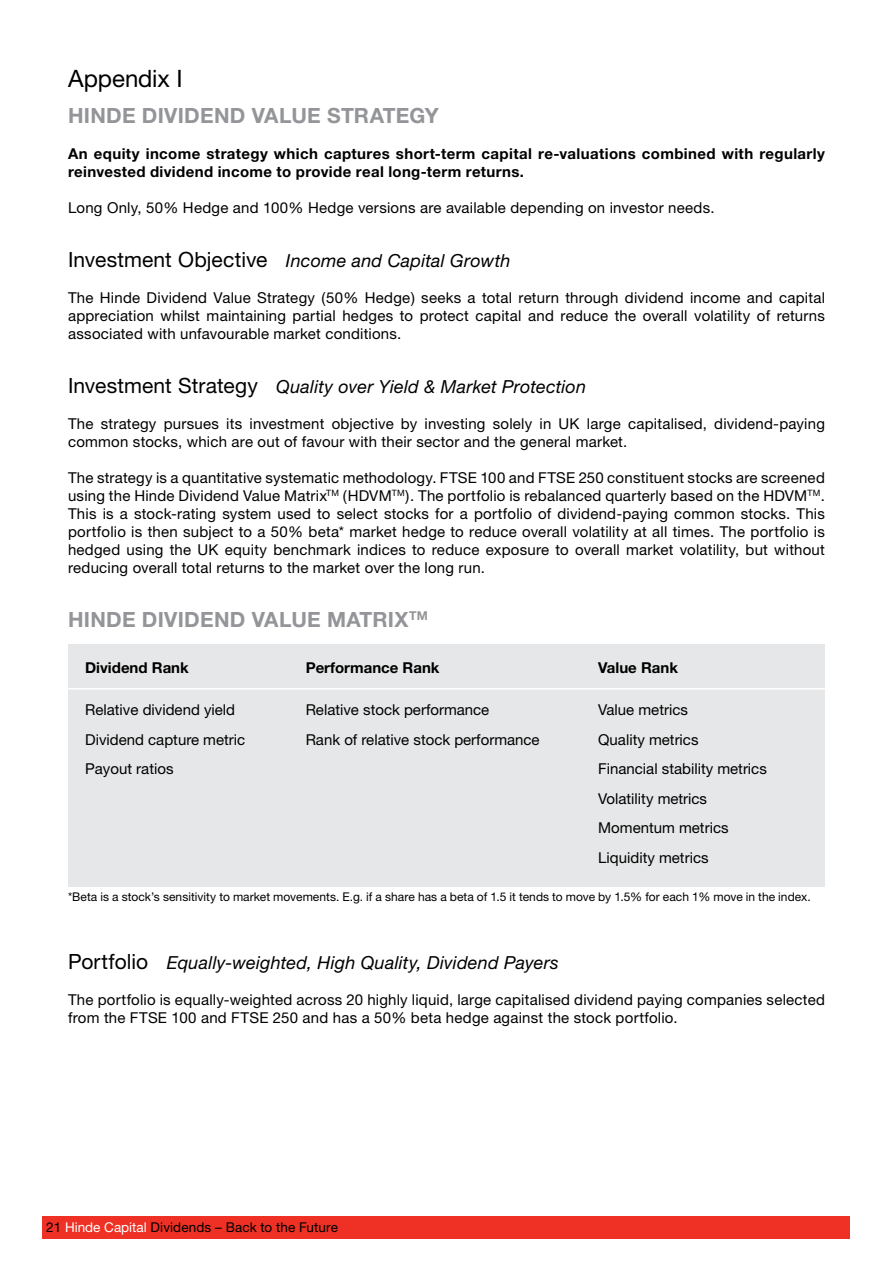
<style>
.page{position:relative;width:893px;height:1263px;background:#fff}
.page>*{position:absolute;margin:0;border:0;box-sizing:border-box;transform-origin:0 0}
.t1{font:24px "Helvetica Neue";letter-spacing:-.005em;color:#000}
.t2{font:700 21px "Helvetica Neue";letter-spacing:.015em;color:#939598}
.t3{font:italic 18px "Helvetica Neue";letter-spacing:.01em;color:#000}
.t4{font:15px/18px "Helvetica Neue";letter-spacing:.015em;color:#000}
.t5{font:700 15px/18px "Helvetica Neue";letter-spacing:.025em;color:#000}
.t6{font:13.5px "Helvetica Neue";letter-spacing:.005em;color:#000}
.t7{font:12px "Helvetica Neue";letter-spacing:.005em;color:#000}
.s1{font-style:normal;font-size:21px}
.s2{color:#fff}
</style>
<div class="page">
<div style="left:43px;top:1216px;width:807px;height:22px;background:#ee3124"></div>
<div style="left:68px;top:644px;width:757px;height:243px;background:#e6e7e8"></div>
<hr style="left:49px;top:688px;width:795px;height:1px;background:#fff">
<h1 class="t1" style="left:68px;top:64px;width:116px">Appendix I</h1>
<h2 class="t2" style="left:68px;top:102px;width:343px">Hinde Dividend Value Strategy</h2>
<p class="t5" style="left:68px;top:144px;width:758px">An equity income strategy which captures short-term capital re-valuations combined with regularly reinvested dividend income to provide real long-term returns.</p>
<p class="t4" style="left:68px;top:198px;width:648px">Long Only, 50% Hedge and 100% Hedge versions are available depending on investor needs.</p>
<p class="t3" style="left:68px;top:250px;width:444px"><span class="s1">Investment Objective</span> Income and Capital Growth</p>
<p class="t4" style="left:68px;top:288px;width:758px;text-align:justify">The Hinde Dividend Value Strategy (50% Hedge) seeks a total return through dividend income and capital appreciation whilst maintaining partial hedges to protect capital and reduce the overall volatility of returns associated with unfavourable market conditions.</p>
<p class="t3" style="left:68px;top:376px;width:520px"><span class="s1">Investment Strategy</span> Quality over Yield &amp; Market Protection</p>
<p class="t4" style="left:68px;top:414px;width:758px">The strategy pursues its investment objective by investing solely in UK large capitalised, dividend-paying common stocks, which are out of favour with their sector and the general market.</p>
<p class="t4" style="left:68px;top:468px;width:758px;text-align:justify">The strategy is a quantitative systematic methodology. FTSE 100 and FTSE 250 constituent stocks are screened using the Hinde Dividend Value Matrix<sup>TM</sup> (HDVM<sup>TM</sup>). The portfolio is rebalanced quarterly based on the HDVM<sup>TM</sup>.<br>This is a stock-rating system used to select stocks for a portfolio of dividend-paying common stocks. This portfolio is then subject to a 50% beta* market hedge to reduce overall volatility at all times. The portfolio is hedged using the UK equity benchmark indices to reduce exposure to overall market volatility, but without reducing overall total returns to the market over the long run.</p>
<h2 class="t2" style="left:68px;top:606px;width:352px">Hinde Dividend Value Matrix<sup>TM</sup></h2>
<p class="t5" style="left:85px;top:658px;width:105px">Dividend Rank</p>
<p class="t5" style="left:306px;top:658px;width:135px">Performance Rank</p>
<p class="t5" style="left:598px;top:658px;width:81px">Value Rank</p>
<p class="t4" style="left:85px;top:701px;width:152px">Relative dividend yield</p>
<p class="t4" style="left:306px;top:701px;width:185px">Relative stock performance</p>
<p class="t4" style="left:598px;top:701px;width:91px">Value metrics</p>
<p class="t4" style="left:85px;top:730px;width:162px">Dividend capture metric</p>
<p class="t4" style="left:306px;top:730px;width:235px">Rank of relative stock performance</p>
<p class="t4" style="left:598px;top:730px;width:102px">Quality metrics</p>
<p class="t4" style="left:85px;top:760px;width:90px">Payout ratios</p>
<p class="t4" style="left:598px;top:754px;width:170px;line-height:29.5px">Financial stability metrics<br>Volatility metrics<br>Momentum metrics<br>Liquidity metrics</p>
<p class="t7" style="left:68px;top:889px;width:744px">*Beta is a stock’s sensitivity to market movements. E.g. if a share has a beta of 1.5 it tends to move by 1.5% for each 1% move in the index.</p>
<p class="t3" style="left:68px;top:952px;width:492px"><span class="s1">Portfolio</span> Equally-weighted, High Quality, Dividend Payers</p>
<p class="t4" style="left:68px;top:990px;width:758px">The portfolio is equally-weighted across 20 highly liquid, large capitalised dividend paying companies selected from the FTSE 100 and FTSE 250 and has a 50% beta hedge against the stock portfolio.</p>
<p class="t6" style="left:46px;top:1219px;width:293px">21 <span class="s2">Hinde Capital</span> Dividends – Back to the Future</p>
</div>
